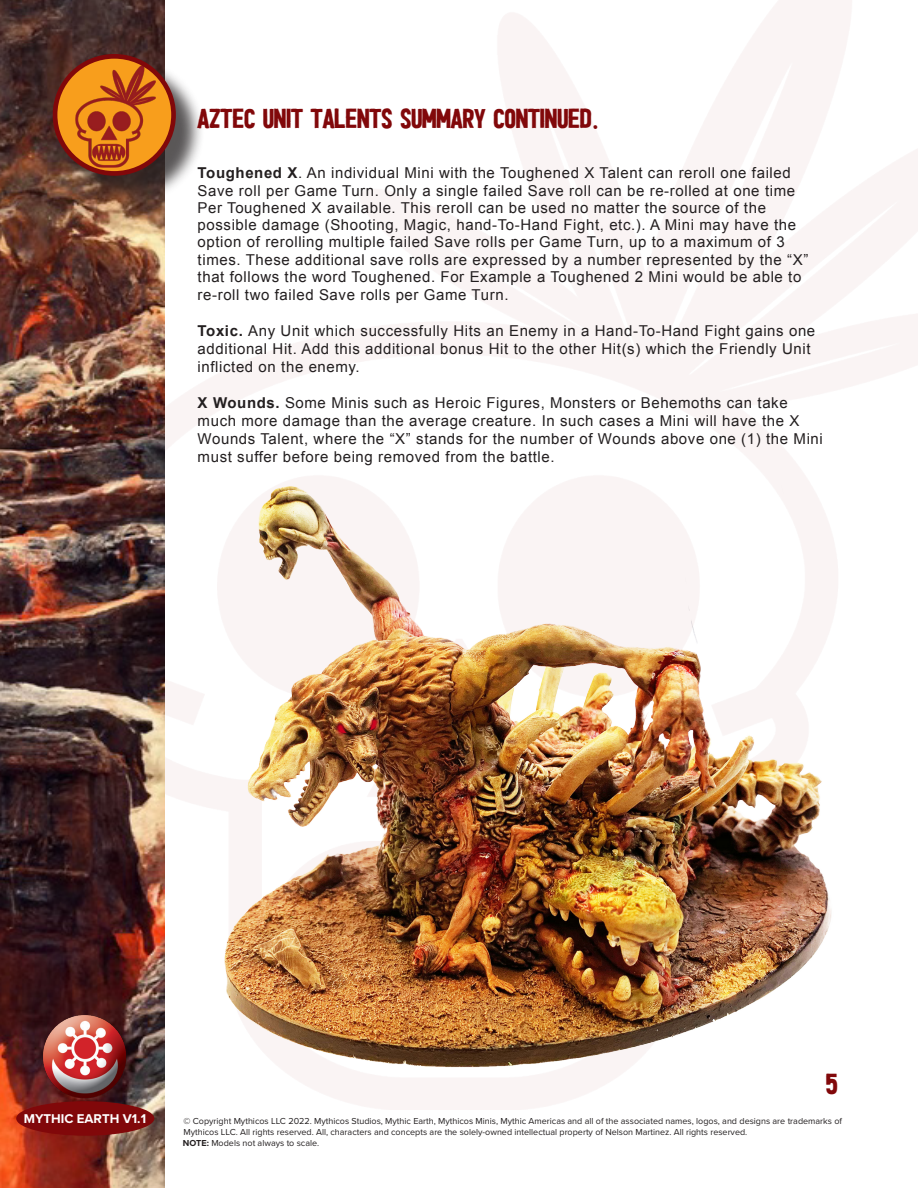
<style>
.page{position:relative;width:918px;height:1188px;background:#fff}
.page>*{position:absolute;margin:0;border:0;box-sizing:border-box;transform-origin:0 0}
.t1{font:28.5px "HALDEN SOLID";color:#81080a}
.t2{font:27px "HALDEN SOLID";color:#81080a}
.t3{font:15px/17.4px "Arial";letter-spacing:.04em;color:#231f20}
.t4{font:700 13.2px "Proxima Nova";color:#fff}
.t5{font:9px "Proxima Nova";color:#231f20}
.s1{font-weight:700}
</style>
<div class="page">
<img style="left:0;top:0;width:165px;height:1188px">
<div style="left:57px;top:58px;width:148px;height:147px;background:#231f20;opacity:.75"></div>
<svg style="left:55px;top:56px;width:119px;height:117px;background:#e48519"></svg>
<img style="left:75px;top:65px;width:81px;height:103px">
<div style="left:53px;top:54px;width:123px;height:122px;border:5px solid #81080a;border-radius:50%"></div>
<div style="left:16px;top:1101px;width:138px;height:35px;background:#81080a;border-radius:50%"></div>
<img style="left:29px;top:1001px;width:111px;height:107px">
<img style="left:190px;top:486px;width:649px;height:616px">
<p class="t2" style="left:198px;top:101px;width:403px">AZTEC UNIT TALENTS SUMMARY CONTINUED.</p>
<p class="t3" style="left:198px;top:165px;width:599px"><span class="s1">Toughened X</span>. An individual Mini with the Toughened X Talent can reroll one failed<br>Save roll per Game Turn. Only a single failed Save roll can be re-rolled at one time</p>
<p class="t3" style="left:198px;top:199px;width:612px">Per Toughened X available. This reroll can be used no matter the source of the possible damage (Shooting, Magic, hand-To-Hand Fight, etc.). A Mini may have the option of rerolling multiple failed Save rolls per Game Turn, up to a maximum of 3 times. These additional save rolls are expressed by a number represented by the “X” that follows the word Toughened. For Example a Toughened 2 Mini would be able to re-roll two failed Save rolls per Game Turn.</p>
<p class="t3" style="left:198px;top:322px;width:619px;line-height:18px"><span class="s1">Toxic.</span> Any Unit which successfully Hits an Enemy in a Hand-To-Hand Fight gains one additional Hit. Add this additional bonus Hit to the other Hit(s) which the Friendly Unit inflicted on the enemy.</p>
<p class="t3" style="left:198px;top:394px;width:627px;line-height:18px"><span class="s1">X Wounds.</span> Some Minis such as Heroic Figures, Monsters or Behemoths can take much more damage than the average creature. In such cases a Mini will have the X Wounds Talent, where the “X” stands for the number of Wounds above one (1) the Mini must suffer before being removed from the battle.</p>
<p class="t4" style="left:24px;top:1109px;width:124px">MYTHIC EARTH V1.1</p>
<p class="t1" style="left:826px;top:1065px;width:13px">5</p>
<p class="t5" style="left:183px;top:1114px;width:660px">© Copyright Mythicos LLC 2022. Mythicos Studios, Mythic Earth, Mythicos Minis, Mythic Americas and all of the associated names, logos, and designs are trademarks of</p>
<p class="t5" style="left:183px;top:1125px;width:565px">Mythicos LLC. All rights reserved. All, characters and concepts are the solely-owned intellectual property of Nelson Martinez. All rights reserved.</p>
<p class="t5" style="left:183px;top:1136px;width:138px"><span class="s1">NOTE:</span> Models not always to scale.</p>
</div>
